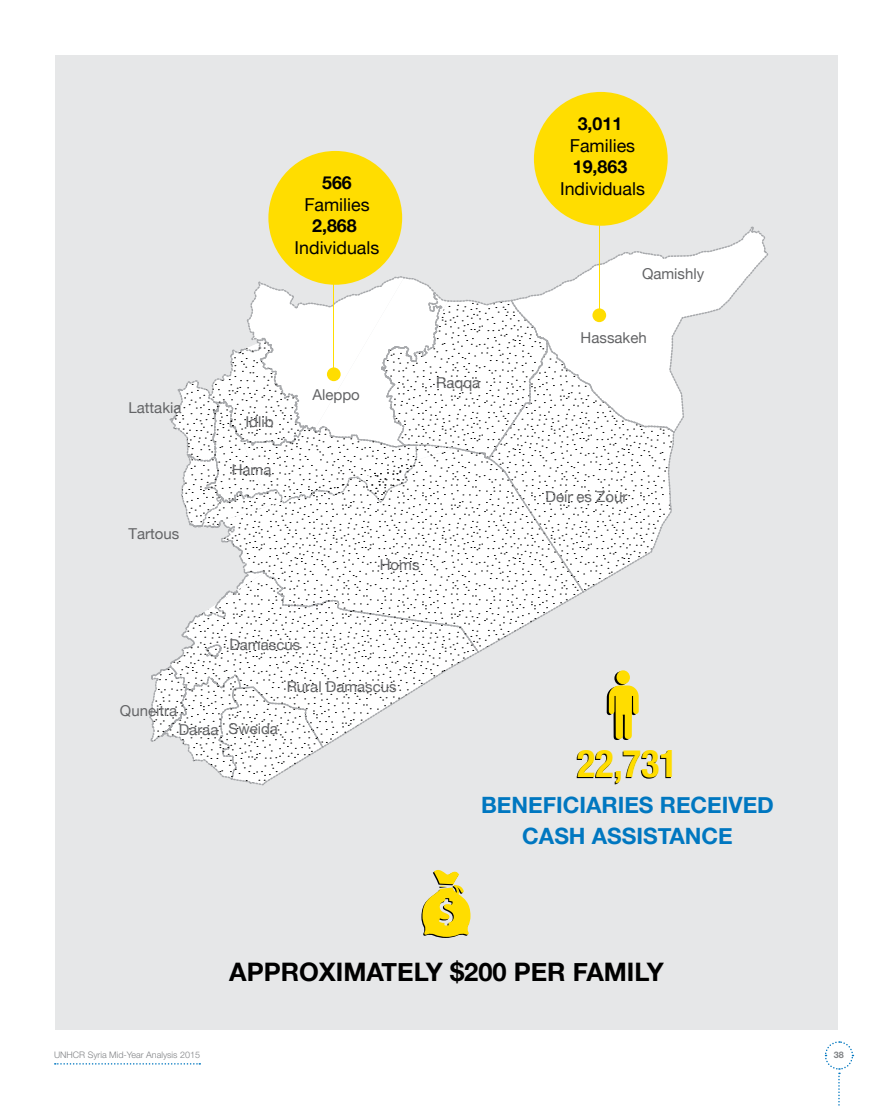
<style>
.page{position:relative;width:893px;height:1106px;background:#fff}
.page>*{position:absolute;margin:0;border:0;box-sizing:border-box;transform-origin:0 0}
.t1{font:700 condensed 38.1px "Helvetica Neue LT Pro";color:#fd0}
.t2{font:700 25.5px "Helvetica Neue";color:#000}
.t3{font:700 22.5px "Helvetica Neue";color:#0077c0}
.t4{font:17.85px "Helvetica Neue";color:#000}
.t5{font:700 17.85px "Helvetica Neue";color:#000}
.t6{font:15px "Helvetica Neue";color:#636466}
.t7{font:300 9px "Helvetica Neue LT Pro";color:#808285}
.t8{font:700 9px "Helvetica Neue LT Pro";color:#808285}
</style>
<div class="page">
<svg style="left:824px;top:1041px;width:30px;height:65px"></svg>
<svg style="left:55px;top:1063px;width:145px;height:1px"></svg>
<div style="left:55px;top:55px;width:783px;height:974px;background:#e6e7e8"></div>
<div style="left:534px;top:92px;width:134px;height:134px;background:#fd0;border-radius:50%"></div>
<div style="left:268px;top:151px;width:134px;height:134px;background:#fd0;border-radius:50%"></div>
<svg style="left:421px;top:870px;width:49px;height:68px"></svg>
<svg style="left:149px;top:221px;width:620px;height:565px"></svg>
<p class="t6" style="left:128px;top:396px;width:55px">Lattakia</p>
<p class="t6" style="left:128px;top:523px;width:52px">Tartous</p>
<p class="t5" style="left:322px;top:169px;width:31px">566</p>
<p class="t4" style="left:304px;top:192px;width:67px">Families</p>
<p class="t5" style="left:312px;top:212px;width:46px">2,868</p>
<p class="t4" style="left:295px;top:234px;width:86px">Individuals</p>
<p class="t6" style="left:245px;top:410px;width:30px">Idlib</p>
<p class="t6" style="left:232px;top:459px;width:41px">Hama</p>
<p class="t6" style="left:312px;top:384px;width:49px">Aleppo</p>
<p class="t6" style="left:436px;top:371px;width:46px">Raqqa</p>
<p class="t6" style="left:380px;top:554px;width:41px">Homs</p>
<p class="t5" style="left:578px;top:110px;width:46px">3,011</p>
<p class="t4" style="left:570px;top:133px;width:67px">Families</p>
<p class="t5" style="left:573px;top:153px;width:56px">19,863</p>
<p class="t4" style="left:560px;top:175px;width:86px">Individuals</p>
<p class="t6" style="left:642px;top:263px;width:64px">Qamishly</p>
<p class="t6" style="left:581px;top:327px;width:68px">Hassakeh</p>
<p class="t6" style="left:545px;top:486px;width:83px">Deir es Zour</p>
<p class="t6" style="left:229px;top:633px;width:72px">Damascus</p>
<p class="t6" style="left:120px;top:699px;width:59px">Quneitra</p>
<p class="t6" style="left:179px;top:717px;width:101px">Daraa Sweida</p>
<p class="t6" style="left:287px;top:676px;width:112px">Rural Damascus</p>
<h1 class="t1" style="left:577px;top:740px;width:102px">22,731</h1>
<h3 class="t3" style="left:481px;top:787px;width:30px">BENEFICIARIES</h3>
<h3 class="t3" style="left:660px;top:787px;width:15px">RECEIVED</h3>
<h3 class="t3" style="left:522px;top:818px;width:33px">CASH</h3>
<h3 class="t3" style="left:592px;top:818px;width:29px">ASSIS</h3>
<h3 class="t3" style="left:658px;top:818px;width:29px">TANCE</h3>
<h2 class="t2" style="left:229px;top:951px;width:36px">APPRO</h2>
<h2 class="t2" style="left:319px;top:951px;width:213px">XIMATELY $200 PER</h2>
<h2 class="t2" style="left:573px;top:951px;width:31px">FAMIL</h2>
<h2 class="t2" style="left:647px;top:951px;width:18px">Y</h2>
<p class="t7" style="left:54px;top:1049px;width:148px">UNHCR Syria Mid-Year Analysis 2015</p>
<p class="t8" style="left:834px;top:1049px;width:12px">38</p>
</div>
